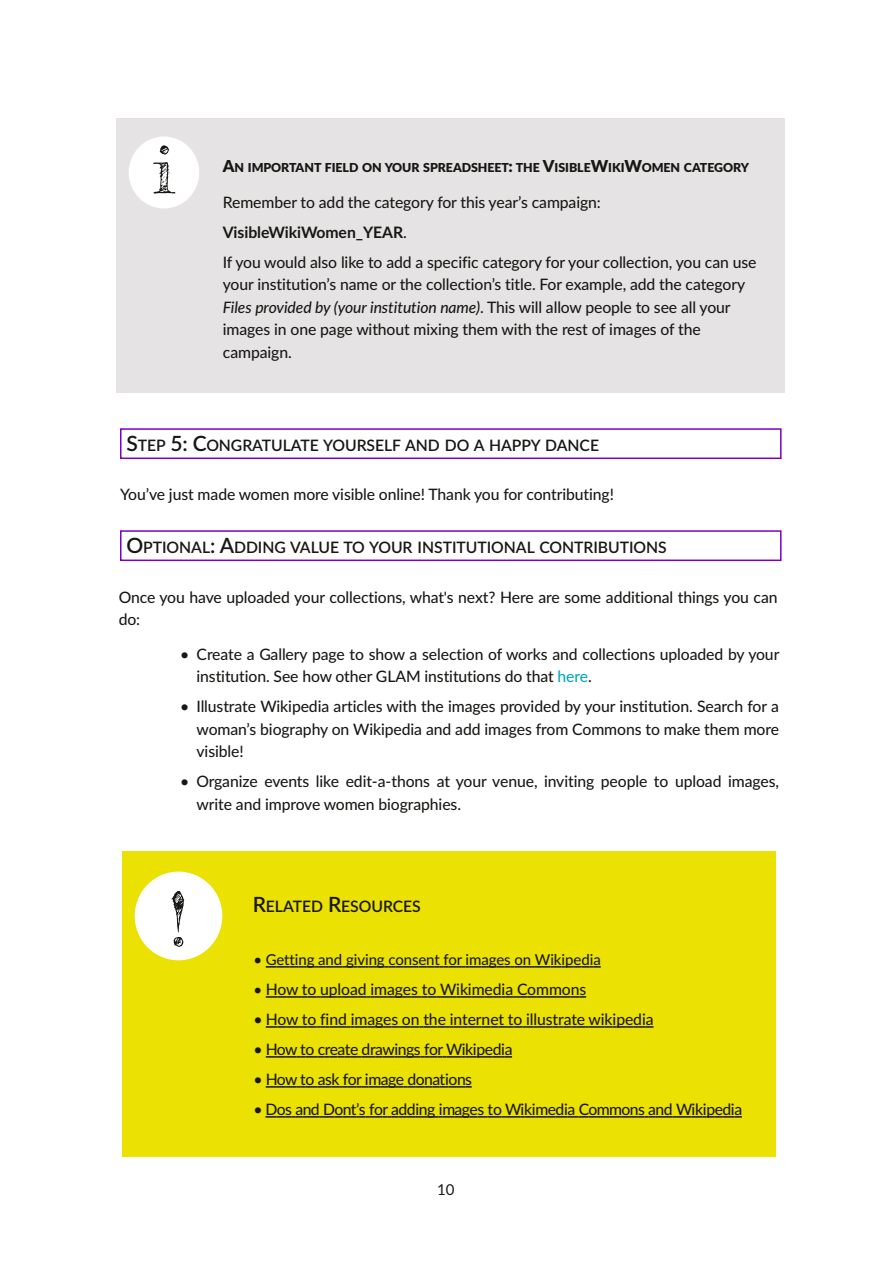
<style>
.page{position:relative;width:893px;height:1263px;background:#fff}
.page>*{position:absolute;margin:0;border:0;box-sizing:border-box;transform-origin:0 0}
.t1{font:73.5px "Frederickathe Great";color:#181715}
.t2{font:64.5px "Frederickathe Great";color:#181715}
.t3{font:500 15.75px/22.5px "Lato";letter-spacing:-.005em;color:#181715}
.t4{font:600 15.75px "Lato";letter-spacing:-.005em;color:#181715}
.t5{font:500 15.75px "Lato";letter-spacing:-.035em;color:#181715}
.t6{font:500 15.75px "Lato";letter-spacing:-.03em;color:#181715}
.t7{font:500 15px "Lato";letter-spacing:-.01em;color:#181715}
.t8{font:15px "Lato";color:#181715}
.t9{font:900 12.3px "Lato";letter-spacing:-.005em;color:#181715}
.s1{font-size:16.5px}
.s2{font-weight:700}
.s3{font-style:italic}
.s4{font-size:21px}
.s5{color:#00a8c3}
.s6{font-size:15px}
</style>
<div class="page">
<div style="left:122px;top:851px;width:654px;height:305px;background:#ebe103"></div>
<svg style="left:135px;top:871px;width:87px;height:89px"></svg>
<svg style="left:266px;top:966px;width:335px;height:1px"></svg>
<svg style="left:266px;top:996px;width:320px;height:2px"></svg>
<svg style="left:266px;top:1026px;width:388px;height:2px"></svg>
<svg style="left:266px;top:1056px;width:246px;height:1px"></svg>
<svg style="left:266px;top:1086px;width:206px;height:1px"></svg>
<svg style="left:265px;top:1116px;width:477px;height:1px"></svg>
<div style="left:116px;top:119px;width:668px;height:274px;background:#e5e3e3"></div>
<svg style="left:129px;top:136px;width:70px;height:72px"></svg>
<div style="left:120px;top:428px;width:662px;height:31px;border:2px solid #7b00c1"></div>
<div style="left:120px;top:530px;width:662px;height:31px;border:2px solid #7b00c1"></div>
<h2 class="t2" style="left:153px;top:130px;width:23px">i</h2>
<p class="t9" style="left:223px;top:162px;width:528px"><span class="s1">A</span>N IMPORTANT FIELD ON YOUR SPREADSHEET<span class="s1">:</span> THE <span class="s1">V</span>ISIBLE<span class="s1">W</span>IKI<span class="s1">W</span>OMEN CATEGORY</p>
<p class="t3" style="left:223px;top:188px;width:535px;line-height:30px">Remember to add the category for this year’s campaign:<br><span class="s2">VisibleWikiWomen_YEAR</span>.<br>If you would also like to add a specific category for your collection, you can use</p>
<p class="t3" style="left:223px;top:274px;width:524px">your institution’s name or the collection’s title. For example, add the category <span class="s3">Files provided by (your institution name)</span>. This will allow people to see all your images in one page without mixing them with the rest of images of the campaign.</p>
<p class="t4" style="left:126px;top:439px;width:474px"><span class="s4">S</span>TEP <span class="s4">5: C</span>ONGRATULATE YOURSELF AND DO A HAPPY DANCE</p>
<p class="t3" style="left:120px;top:484px;width:495px">You’ve just made women more visible online! Thank you for contributing!</p>
<p class="t4" style="left:126px;top:541px;width:542px"><span class="s4">O</span>PTIONAL<span class="s4">: A</span>DDING VALUE TO YOUR INSTITUTIONAL CONTRIBUTIONS</p>
<p class="t3" style="left:119px;top:587px;width:660px">Once you have uploaded your collections, what's next? Here are some additional things you can do:</p>
<p class="t3" style="left:196px;top:644px;width:584px;text-indent:-16px">• Create a Gallery page to show a selection of works and collections uploaded by your institution. See how other GLAM institutions do that <span class="s5">here</span>.</p>
<p class="t3" style="left:196px;top:696px;width:584px;text-align:justify;text-indent:-16px">• Illustrate Wikipedia articles with the images provided by your institution. Search for a woman’s biography on Wikipedia and add images from Commons to make them more visible!</p>
<p class="t3" style="left:196px;top:771px;width:584px;text-indent:-16px">• Organize events like edit‐a‐thons at your venue, inviting people to upload images, write and improve women biographies.</p>
<h1 class="t1" style="left:169px;top:874px;width:19px">!</h1>
<p class="t4" style="left:253px;top:899px;width:169px"><span class="s4">R</span>ELATED <span class="s4">R</span>ESOURCES</p>
<p class="t7" style="left:253px;top:953px;width:349px">• Getting and giving consent for images on Wikipedia</p>
<p class="t3" style="left:253px;top:979px;width:334px"><span class="s6">•</span> How to upload images to Wikimedia Commons</p>
<p class="t3" style="left:253px;top:1009px;width:402px">• How to find images on the internet to illustrate wikipedia</p>
<p class="t6" style="left:253px;top:1043px;width:261px">• How to create drawings for Wikipedia</p>
<p class="t5" style="left:253px;top:1073px;width:220px">• How to ask for image donations</p>
<p class="t5" style="left:253px;top:1103px;width:490px">• Dos and Dont’s for adding images to Wikimedia Commons and Wikipedia</p>
<p class="t8" style="left:437px;top:1183px;width:19px">10</p>
</div>
